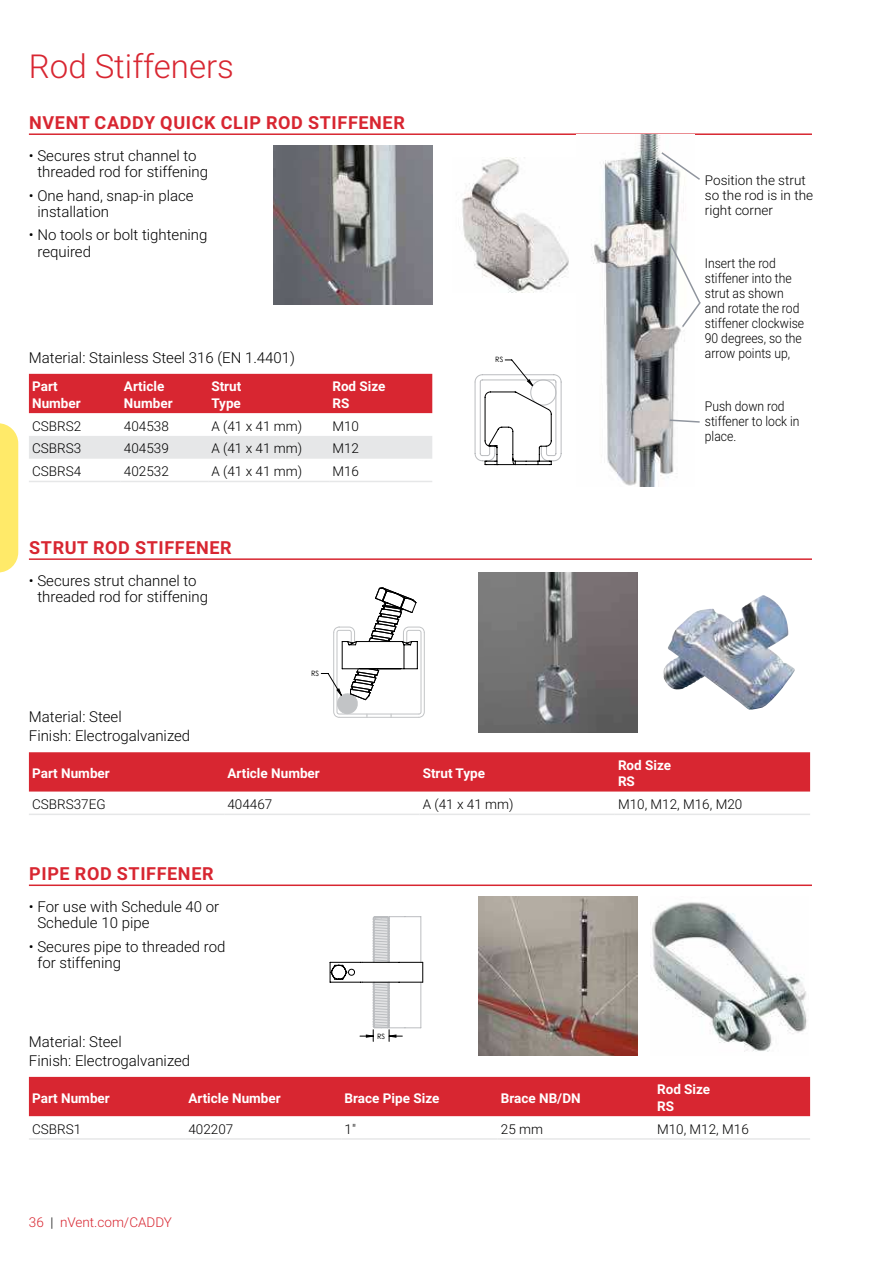
<style>
.page{position:relative;width:893px;height:1263px;background:#fff}
.page>*{position:absolute;margin:0;border:0;box-sizing:border-box;transform-origin:0 0}
.t1{font:300 33px "Roboto";color:#d82631}
.t2{font:700 18px "Roboto";letter-spacing:.035em;color:#d82631}
.t3{font:300 15px/16.5px "Roboto";color:#000}
.t4{font:300 13.5px/15px "Roboto";color:#000}
.t5{font:700 13.5px/16.5px "Roboto";color:#fff}
.t6{font:300 13.5px/15px "Roboto";color:#000;scale:.9 1}
.t7{font:300 13.5px "Roboto";color:#d82631}
.t8{font:7.35px "Century Gothic";color:#000}
.s1{color:#000}
</style>
<div class="page">
<img style="left:652px;top:902px;width:155px;height:150px">
<div style="left:29px;top:1077px;width:781px;height:39px;background:#d82631"></div>
<hr style="left:29px;top:1138px;width:156px;height:2px;background:#e6e7e8">
<hr style="left:185px;top:1138px;width:156px;height:2px;background:#e6e7e8">
<hr style="left:341px;top:1138px;width:157px;height:2px;background:#e6e7e8">
<hr style="left:498px;top:1138px;width:156px;height:2px;background:#e6e7e8">
<hr style="left:654px;top:1138px;width:156px;height:2px;background:#e6e7e8">
<hr style="left:29px;top:884px;width:783px;height:2px;background:#d82631">
<svg style="left:330px;top:916px;width:93px;height:125px"></svg>
<img style="left:478px;top:896px;width:159px;height:159px">
<img style="left:663px;top:595px;width:132px;height:115px">
<div style="left:29px;top:752px;width:781px;height:39px;background:#d82631"></div>
<hr style="left:29px;top:813px;width:195px;height:2px;background:#e6e7e8">
<hr style="left:224px;top:813px;width:195px;height:2px;background:#e6e7e8">
<hr style="left:419px;top:813px;width:196px;height:2px;background:#e6e7e8">
<hr style="left:615px;top:813px;width:195px;height:2px;background:#e6e7e8">
<hr style="left:29px;top:558px;width:783px;height:2px;background:#d82631">
<svg style="left:321px;top:587px;width:104px;height:131px"></svg>
<img style="left:478px;top:573px;width:159px;height:159px">
<img style="left:462px;top:157px;width:107px;height:136px">
<div style="left:29px;top:374px;width:403px;height:39px;background:#d82631"></div>
<div style="left:29px;top:436px;width:403px;height:23px;background:#e6e7e8"></div>
<hr style="left:29px;top:481px;width:92px;height:1px;background:#e6e7e8">
<hr style="left:121px;top:481px;width:87px;height:1px;background:#e6e7e8">
<hr style="left:208px;top:481px;width:121px;height:1px;background:#e6e7e8">
<hr style="left:329px;top:481px;width:103px;height:1px;background:#e6e7e8">
<hr style="left:29px;top:133px;width:783px;height:2px;background:#d82631">
<svg style="left:474px;top:359px;width:88px;height:106px"></svg>
<img style="left:273px;top:146px;width:159px;height:159px">
<img style="left:591px;top:135px;width:94px;height:352px">
<svg style="left:660px;top:151px;width:40px;height:30px"></svg>
<svg style="left:668px;top:242px;width:33px;height:87px"></svg>
<svg style="left:668px;top:419px;width:32px;height:5px"></svg>
<div style="left:0;top:423px;width:18px;height:149px;background:#ffea69"></div>
<h1 class="t1" style="left:29px;top:52px;width:207px">Rod Stiffeners</h1>
<p class="t2" style="left:29px;top:115px;width:377px">NVENT CADDY QUICK CLIP ROD STIFFENER</p>
<p class="t3" style="left:37px;top:148px;width:172px;text-indent:-9px">• Secures strut channel to threaded rod for stiffening</p>
<p class="t3" style="left:37px;top:188px;width:158px;text-indent:-9px">• One hand, snap-in place installation</p>
<p class="t3" style="left:37px;top:228px;width:172px;text-indent:-9px">• No tools or bolt tightening required</p>
<p class="t3" style="left:29px;top:350px;width:268px">Material: Stainless Steel 316 (EN 1.4401)</p>
<p class="t8" style="left:495px;top:356px;width:10px">RS</p>
<p class="t5" style="left:32px;top:379px;width:50px">Part<br>Number</p>
<p class="t5" style="left:124px;top:379px;width:50px">Article<br>Number</p>
<p class="t5" style="left:211px;top:379px;width:31px">Strut<br>Type</p>
<p class="t5" style="left:332px;top:379px;width:55px">Rod Size<br>RS</p>
<p class="t4" style="left:32px;top:419px;width:51px">CSBRS2</p>
<p class="t4" style="left:124px;top:419px;width:46px">404538</p>
<p class="t4" style="left:211px;top:419px;width:92px">A (41 x 41 mm)</p>
<p class="t4" style="left:332px;top:419px;width:28px">M10</p>
<p class="t4" style="left:32px;top:442px;width:51px">CSBRS3</p>
<p class="t4" style="left:124px;top:442px;width:46px">404539</p>
<p class="t4" style="left:211px;top:442px;width:92px">A (41 x 41 mm)</p>
<p class="t4" style="left:332px;top:442px;width:28px">M12</p>
<p class="t4" style="left:32px;top:465px;width:51px">CSBRS4</p>
<p class="t4" style="left:124px;top:465px;width:46px">402532</p>
<p class="t4" style="left:211px;top:465px;width:92px">A (41 x 41 mm)</p>
<p class="t4" style="left:332px;top:465px;width:28px">M16</p>
<p class="t2" style="left:29px;top:540px;width:204px">STRUT ROD STIFFENER</p>
<p class="t3" style="left:37px;top:573px;width:172px;text-indent:-9px">• Secures strut channel to threaded rod for stiffening</p>
<p class="t3" style="left:29px;top:708px;width:163px;line-height:19.2px">Material: Steel<br>Finish: Electrogalvanized</p>
<p class="t8" style="left:311px;top:669px;width:10px">RS</p>
<p class="t4" style="left:705px;top:174px;width:110px">Position the strut so the rod is in the right corner</p>
<p class="t6" style="left:705px;top:257px;width:112px">Insert the rod stiffener into the strut as shown and rotate the rod stiffener clockwise<br>90 degrees, so the arrow points up,</p>
<p class="t6" style="left:705px;top:400px;width:107px">Push down rod stiffener to lock in place.</p>
<p class="t5" style="left:32px;top:766px;width:79px">Part Number</p>
<p class="t5" style="left:227px;top:766px;width:94px">Article Number</p>
<p class="t5" style="left:423px;top:766px;width:64px">Strut Type</p>
<p class="t5" style="left:618px;top:757px;width:55px">Rod Size<br>RS</p>
<p class="t4" style="left:32px;top:798px;width:75px">CSBRS37EG</p>
<p class="t4" style="left:227px;top:798px;width:46px">404467</p>
<p class="t4" style="left:423px;top:798px;width:92px">A (41 x 41 mm)</p>
<p class="t4" style="left:618px;top:798px;width:126px">M10, M12, M16, M20</p>
<p class="t2" style="left:29px;top:866px;width:186px">PIPE ROD STIFFENER</p>
<p class="t3" style="left:37px;top:899px;width:183px;text-indent:-9px">• For use with Schedule 40 or<br>Schedule 10 pipe</p>
<p class="t3" style="left:37px;top:939px;width:190px;text-indent:-9px">• Secures pipe to threaded rod for stiffening</p>
<p class="t3" style="left:29px;top:1033px;width:163px;line-height:19.2px">Material: Steel<br>Finish: Electrogalvanized</p>
<p class="t8" style="left:377px;top:1032px;width:10px">RS</p>
<p class="t5" style="left:32px;top:1090px;width:79px">Part Number</p>
<p class="t5" style="left:188px;top:1090px;width:94px">Article Number</p>
<p class="t5" style="left:345px;top:1090px;width:96px">Brace Pipe Size</p>
<p class="t5" style="left:501px;top:1090px;width:81px">Brace NB/DN</p>
<p class="t5" style="left:657px;top:1082px;width:55px">Rod Size<br>RS</p>
<p class="t4" style="left:32px;top:1122px;width:51px">CSBRS1</p>
<p class="t4" style="left:188px;top:1122px;width:46px">402207</p>
<p class="t4" style="left:345px;top:1122px;width:13px">1"</p>
<p class="t4" style="left:501px;top:1122px;width:44px">25 mm</p>
<p class="t4" style="left:657px;top:1122px;width:93px">M10, M12, M16</p>
<p class="t7" style="left:29px;top:1216px;width:145px">36 <span class="s1">|</span> nVent.com/CADDY</p>
</div>
